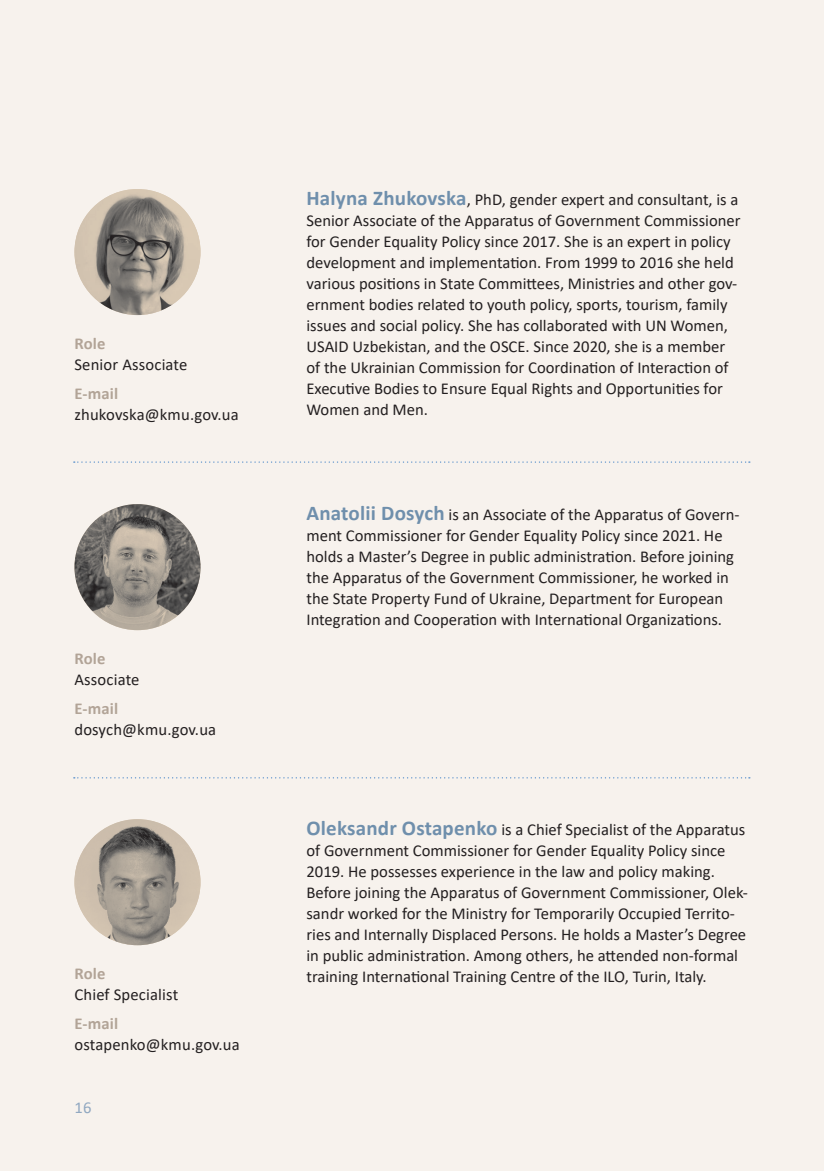
<style>
.page{position:relative;width:824px;height:1171px;background:#fff}
.page>*{position:absolute;margin:0;border:0;box-sizing:border-box;transform-origin:0 0}
.t1{font:16.62px/21px "Calibri";color:#231f20}
.t2{font:700 16.62px "Calibri";letter-spacing:.01em;color:#b2a497}
.t3{font:16.62px "Calibri";color:#91a8c1}
.s1{font-weight:700;font-size:21px;color:#6f8fac}
</style>
<div class="page">
<div style="left:0;top:0;width:823px;height:1171px;background:#f7f2ed"></div>
<hr style="left:823px;top:0;width:1px;height:1171px;background:#f7f2ed">
<img style="left:74px;top:189px;width:126px;height:126px;border-radius:63px">
<img style="left:74px;top:504px;width:126px;height:126px;border-radius:63px">
<img style="left:74px;top:819px;width:126px;height:126px;border-radius:63px">
<svg style="left:74px;top:777px;width:675px;height:1px"></svg>
<svg style="left:74px;top:461px;width:675px;height:2px"></svg>
<p class="t2" style="left:74px;top:331px;width:32px">Role</p>
<p class="t1" style="left:74px;top:353px;width:114px">Senior Associate</p>
<p class="t2" style="left:74px;top:381px;width:45px">E-mail</p>
<p class="t1" style="left:74px;top:403px;width:166px">zhukovska@kmu.gov.ua</p>
<p class="t2" style="left:74px;top:646px;width:32px">Role</p>
<p class="t1" style="left:74px;top:668px;width:67px">Associate</p>
<p class="t2" style="left:74px;top:696px;width:45px">E-mail</p>
<p class="t1" style="left:74px;top:718px;width:143px">dosych@kmu.gov.ua</p>
<p class="t2" style="left:74px;top:961px;width:32px">Role</p>
<p class="t1" style="left:74px;top:983px;width:105px">Chief Specialist</p>
<p class="t2" style="left:74px;top:1011px;width:45px">E-mail</p>
<p class="t1" style="left:74px;top:1033px;width:167px">ostapenko@kmu.gov.ua</p>
<p class="t3" style="left:74px;top:1096px;width:19px">16</p>
<p class="t1" style="left:306px;top:188px;width:435px"><span class="s1">Halyna Zhukovska</span>, PhD, gender expert and consultant, is a Senior Associate of the Apparatus of Government Commissioner for Gender Equality Policy since 2017. She is an expert in policy development and implementation. From 1999 to 2016 she held various positions in State Committees, Ministries and other gov&shy;ernment bodies related to youth policy, sports, tourism, family issues and social policy. She has collaborated with UN Women, USAID Uzbekistan, and the OSCE. Since 2020, she is a member of the Ukrainian Commission for Coordination of Interaction of Executive Bodies to Ensure Equal Rights and Opportunities for Women and Men.</p>
<p class="t1" style="left:306px;top:503px;width:434px"><span class="s1">Anatolii Dosych</span> is an Associate of the Apparatus of Govern&shy;ment Commissioner for Gender Equality Policy since 2021. He holds a Master’s Degree in public administration. Before joining the Apparatus of the Government Commissioner, he worked in the State Property Fund of Ukraine, Department for European Integration and Cooperation with International Organizations.</p>
<p class="t1" style="left:306px;top:818px;width:443px"><span class="s1">Oleksandr Ostapenko</span> is a Chief Specialist of the Apparatus of Government Commissioner for Gender Equality Policy since 2019. He possesses experience in the law and policy making.<br>Before joining the Apparatus of Government Commissioner, Olek&shy;sandr worked for the Ministry for Temporarily Occupied Territo&shy;ries and Internally Displaced Persons. He holds a Master’s Degree in public administration. Among others, he attended non-formal training International Training Centre of the ILO, Turin, Italy.</p>
</div>
